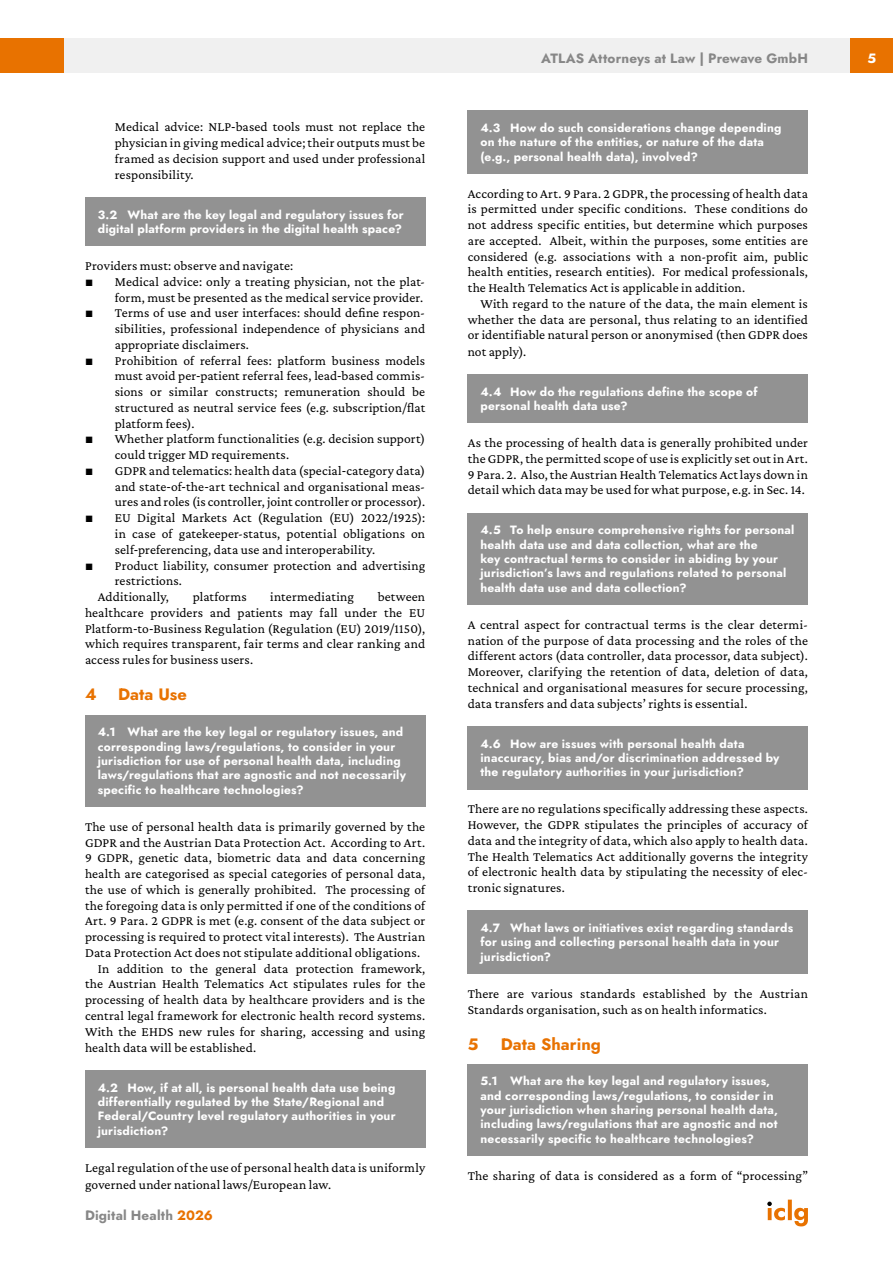
<style>
.page{position:relative;width:893px;height:1263px;background:#fff}
.page>*{position:absolute;margin:0;border:0;box-sizing:border-box;transform-origin:0 0}
.MS_Heading{font:16.5px "Jost";letter-spacing:.005em;color:#e87200}
.MS_Body_Text_-_First_Paragraph{font:13.5px/15.8px "Crimson Pro";letter-spacing:.01em;color:#000;text-align:justify}
.MS_Body_Text_-_Second_Paragraph{font:13.5px/15.9px "Crimson Pro";letter-spacing:.01em;color:#000;text-align:justify}
.ICLG_Letter_Number_List_Level_1{font:13.5px/15.9px "Crimson Pro";letter-spacing:.01em;color:#000;text-align:justify}
.t1{font:13.5px "Jost";letter-spacing:.01em;color:#878787}
.t2{font:13.5px "Jost";color:#fff}
.MS_-_Question{font:12px/14.4px "Jost";letter-spacing:.015em;color:#fff}
.MS_-_Question_following_section{font:12px/14.4px "Jost";letter-spacing:.015em;color:#fff}
.s1{font-family:"Cambria Math"}
.s2{font-family:"Garamond"}
.s3{color:#e87200}
</style>
<div class="page">
<div style="left:64px;top:38px;width:786px;height:34px;background:#f0f0f0"></div>
<div style="left:850px;top:38px;width:43px;height:34px;background:#e87200"></div>
<div style="left:0;top:38px;width:64px;height:34px;background:#e87200"></div>
<svg style="left:767px;top:1199px;width:41px;height:27px"></svg>
<div style="left:468px;top:111px;width:340px;height:63px;background:#929292"></div>
<div style="left:468px;top:374px;width:340px;height:49px;background:#929292"></div>
<div style="left:468px;top:513px;width:340px;height:92px;background:#929292"></div>
<div style="left:468px;top:726px;width:340px;height:63px;background:#929292"></div>
<div style="left:468px;top:911px;width:340px;height:63px;background:#929292"></div>
<div style="left:468px;top:1064px;width:340px;height:92px;background:#929292"></div>
<div style="left:85px;top:197px;width:340px;height:49px;background:#929292"></div>
<div style="left:85px;top:715px;width:340px;height:92px;background:#929292"></div>
<div style="left:85px;top:1070px;width:340px;height:78px;background:#929292"></div>
<p class="ICLG_Letter_Number_List_Level_1" style="left:115px;top:119px;width:312px">Medical advice: NLP<span class="s1">‑</span>based tools must not replace the physician in giving medical advice; their outputs must be framed as decision support and used under professional responsibility.</p>
<p class="MS_-_Question" style="left:98px;top:207px;width:307px">3.2 What are the key legal and regulatory issues for digital platform providers in the digital health space?</p>
<p class="MS_Body_Text_-_First_Paragraph" style="left:85px;top:258px;width:210px">Providers must: observe and navigate:</p>
<p class="MS_Body_Text_-_First_Paragraph" style="left:85px;top:273px;width:342px;text-align:right"><span class="s2">■</span> Medical advice: only a treating physician, not the plat&shy;form, must be presented as the medical service provider.</p>
<p class="MS_Body_Text_-_First_Paragraph" style="left:115px;top:305px;width:312px;text-indent:-30px"><span class="s2">■</span> Terms of use and user interfaces: should define respon&shy;sibilities, professional independence of physicians and appropriate disclaimers.</p>
<p class="MS_Body_Text_-_First_Paragraph" style="left:115px;top:352px;width:312px;text-indent:-30px"><span class="s2">■</span> Prohibition of referral fees: platform business models must avoid per<span class="s1">‑</span>patient referral fees, lead<span class="s1">‑</span>based commis&shy;sions or similar constructs; remuneration should be structured as neutral service fees (e.g. subscription/flat platform fees).</p>
<p class="MS_Body_Text_-_First_Paragraph" style="left:115px;top:431px;width:312px;text-indent:-30px"><span class="s2">■</span> Whether platform functionalities (e.g. decision support) could trigger MD requirements.</p>
<p class="MS_Body_Text_-_First_Paragraph" style="left:115px;top:462px;width:312px;text-indent:-30px"><span class="s2">■</span> GDPR and telematics: health data (special<span class="s1">‑</span>category data) and state<span class="s1">‑</span>of<span class="s1">‑</span>the<span class="s1">‑</span>art technical and organisational meas&shy;ures and roles (is controller, joint controller or processor).</p>
<p class="MS_Body_Text_-_First_Paragraph" style="left:115px;top:510px;width:312px;text-indent:-30px"><span class="s2">■</span> EU Digital Markets Act (Regulation (EU) 2022/1925): in case of gatekeeper-status, potential obligations on self<span class="s1">‑</span>preferencing, data use and interoperability.</p>
<p class="MS_Body_Text_-_First_Paragraph" style="left:115px;top:557px;width:312px;text-indent:-30px"><span class="s2">■</span> Product liability, consumer protection and advertising restrictions.</p>
<p class="MS_Body_Text_-_Second_Paragraph" style="left:98px;top:588px;width:73px">Additionally,</p>
<p class="MS_Body_Text_-_Second_Paragraph" style="left:193px;top:588px;width:55px">platforms</p>
<p class="MS_Body_Text_-_Second_Paragraph" style="left:270px;top:588px;width:85px">intermediating</p>
<p class="MS_Body_Text_-_Second_Paragraph" style="left:85px;top:588px;width:342px;text-indent:293px">between healthcare providers and patients may fall under the EU Platform<span class="s1">‑</span>to<span class="s1">‑</span>Business Regulation (Regulation (EU) 2019/1150), which requires transparent, fair terms and clear ranking and access rules for business users.</p>
<p class="MS_Heading" style="left:85px;top:683px;width:13px">4</p>
<p class="MS_Heading" style="left:118px;top:683px;width:70px">Data Use</p>
<p class="MS_-_Question_following_section" style="left:98px;top:725px;width:310px">4.1 What are the key legal or regulatory issues, and corresponding laws/regulations, to consider in your jurisdiction for use of personal health data, including laws/regulations that are agnostic and not necessarily specific to healthcare technologies?</p>
<p class="MS_Body_Text_-_First_Paragraph" style="left:85px;top:818px;width:342px">The use of personal health data is primarily governed by the GDPR and the Austrian Data Protection Act. According to Art.<br>9 GDPR, genetic data, biometric data and data concerning health are categorised as special categories of personal data, the use of which is generally prohibited. The processing of the foregoing data is only permitted if one of the conditions of Art. 9 Para. 2 GDPR is met (e.g. consent of the data subject or processing is required to protect vital interests). The Austrian Data Protection Act does not stipulate additional obligations.</p>
<p class="MS_Body_Text_-_Second_Paragraph" style="left:85px;top:960px;width:342px;text-indent:13px">In addition to the general data protection framework, the Austrian Health Telematics Act stipulates rules for the processing of health data by healthcare providers and is the central legal framework for electronic health record systems.<br>With the EHDS new rules for sharing, accessing and using health data will be established.</p>
<p class="MS_-_Question" style="left:98px;top:1080px;width:299px">4.2 How, if at all, is personal health data use being differentially regulated by the State/Regional and Federal/Country level regulatory authorities in your jurisdiction?</p>
<p class="MS_Body_Text_-_First_Paragraph" style="left:85px;top:1159px;width:342px;line-height:16.2px">Legal regulation of the use of personal health data is uniformly governed under national laws/European law.</p>
<p class="t1" style="left:85px;top:1206px;width:129px">Digital Health <span class="s3">2026</span></p>
<p class="t1" style="left:541px;top:49px;width:268px">ATLAS Attorneys at Law | Prewave GmbH</p>
<p class="t2" style="left:867px;top:49px;width:10px">5</p>
<p class="MS_-_Question" style="left:480px;top:121px;width:302px">4.3 How do such considerations change depending on the nature of the entities, or nature of the data (e.g., personal health data), involved?</p>
<p class="MS_Body_Text_-_First_Paragraph" style="left:468px;top:185px;width:342px">According to Art. 9 Para. 2 GDPR, the processing of health data is permitted under specific conditions. These conditions do not address specific entities, but determine which purposes are accepted. Albeit, within the purposes, some entities are considered (e.g. associations with a non-profit aim, public health entities, research entities). For medical professionals, the Health Telematics Act is applicable in addition.</p>
<p class="MS_Body_Text_-_Second_Paragraph" style="left:468px;top:295px;width:342px;text-indent:13px">With regard to the nature of the data, the main element is whether the data are personal, thus relating to an identified or identifiable natural person or anonymised (then GDPR does not apply).</p>
<p class="MS_-_Question" style="left:480px;top:384px;width:279px">4.4 How do the regulations define the scope of personal health data use?</p>
<p class="MS_Body_Text_-_First_Paragraph" style="left:468px;top:434px;width:342px">As the processing of health data is generally prohibited under the GDPR, the permitted scope of use is explicitly set out in Art.<br>9 Para. 2. Also, the Austrian Health Telematics Act lays down in detail which data may be used for what purpose, e.g. in Sec. 14.</p>
<p class="MS_-_Question" style="left:480px;top:523px;width:315px">4.5 To help ensure comprehensive rights for personal health data use and data collection, what are the<br>key contractual terms to consider in abiding by your jurisdiction’s laws and regulations related to personal health data use and data collection?</p>
<p class="MS_Body_Text_-_First_Paragraph" style="left:468px;top:616px;width:342px">A central aspect for contractual terms is the clear determi&shy;nation of the purpose of data processing and the roles of the different actors (data controller, data processor, data subject).<br>Moreover, clarifying the retention of data, deletion of data, technical and organisational measures for secure processing, data transfers and data subjects’ rights is essential.</p>
<p class="MS_-_Question" style="left:480px;top:736px;width:300px">4.6 How are issues with personal health data inaccuracy, bias and/or discrimination addressed by the regulatory authorities in your jurisdiction?</p>
<p class="MS_Body_Text_-_First_Paragraph" style="left:468px;top:801px;width:342px">There are no regulations specifically addressing these aspects.<br>However, the GDPR stipulates the principles of accuracy of data and the integrity of data, which also apply to health data.<br>The Health Telematics Act additionally governs the integrity of electronic health data by stipulating the necessity of elec&shy;tronic signatures.</p>
<p class="MS_-_Question" style="left:480px;top:921px;width:314px">4.7 What laws or initiatives exist regarding standards for using and collecting personal health data in your jurisdiction?</p>
<p class="MS_Body_Text_-_First_Paragraph" style="left:468px;top:985px;width:342px">There are various standards established by the Austrian<br>Standards organisation, such as on health informatics.</p>
<p class="MS_Heading" style="left:468px;top:1032px;width:12px">5</p>
<p class="MS_Heading" style="left:501px;top:1032px;width:102px">Data Sharing</p>
<p class="MS_-_Question_following_section" style="left:480px;top:1074px;width:299px">5.1 What are the key legal and regulatory issues, and corresponding laws/regulations, to consider in your jurisdiction when sharing personal health data, including laws/regulations that are agnostic and not necessarily specific to healthcare technologies?</p>
<p class="MS_Body_Text_-_First_Paragraph" style="left:468px;top:1167px;width:342px">The sharing of data is considered as a form of “processing”</p>
</div>
